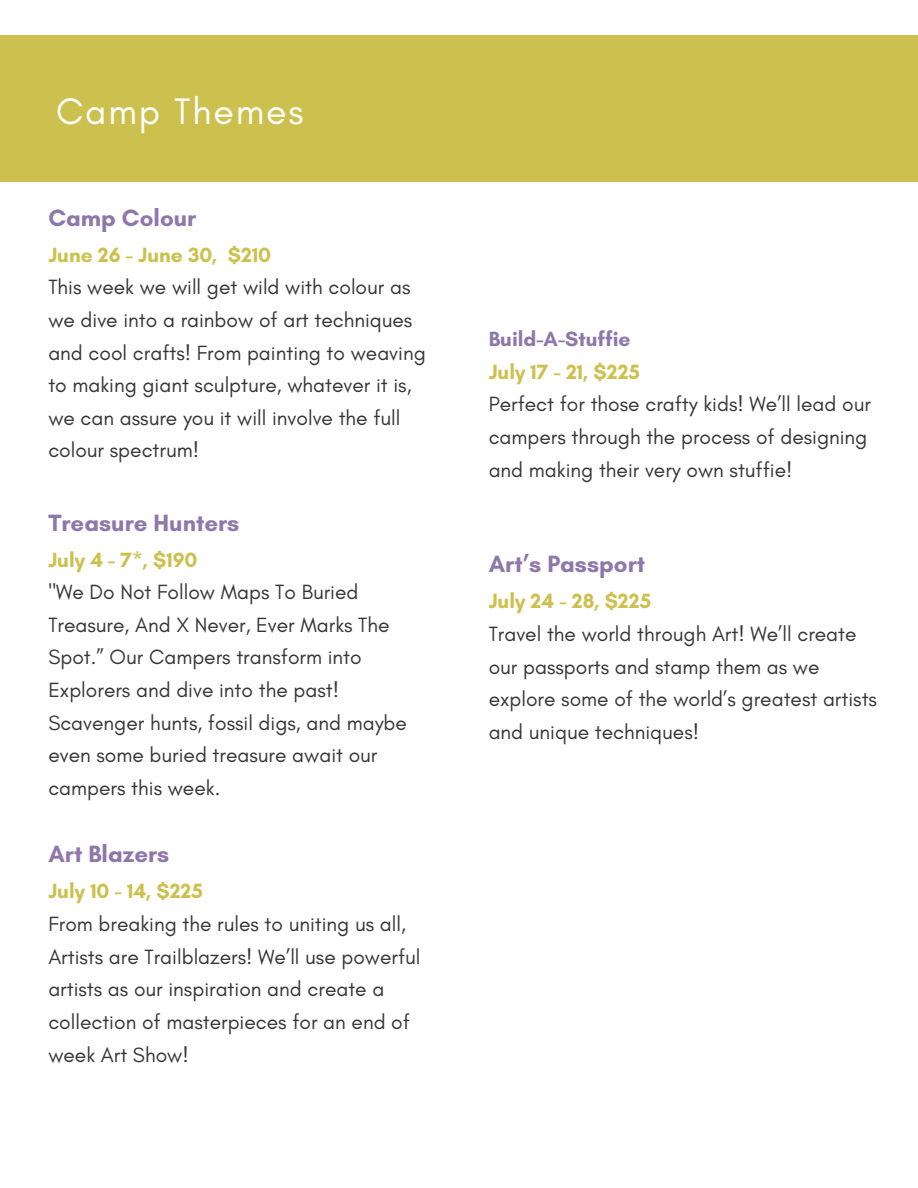
<style>
.page{position:relative;width:918px;height:1188px;background:#fff}
.page>*{position:absolute;margin:0;border:0;box-sizing:border-box;transform-origin:0 0}
.t1{font:37.5px "Glacial Indifference";letter-spacing:.05em;color:#fff}
.t2{font:700 24px "Glacial Indifference";color:#8d77ab}
.t3{font:21px/32.7px "Glacial Indifference";color:#363636}
.t4{font:700 21px "Glacial Indifference";color:#ccc14f}
.t5{font:700 21px "Glacial Indifference";color:#8d77ab}
</style>
<div class="page">
<div style="left:0;top:36px;width:918px;height:146px;background:#ccc14f"></div>
<h1 class="t1" style="left:56px;top:89px;width:249px">Camp Themes</h1>
<p class="t2" style="left:48px;top:203px;width:150px">Camp Colour</p>
<p class="t4" style="left:48px;top:242px;width:224px">June 26 - June 30, $210</p>
<p class="t3" style="left:48px;top:271px;width:379px">This week we will get wild with colour as we dive into a rainbow of art techniques and cool crafts! From painting to weaving to making giant sculpture, whatever it is, we can assure you it will involve the full colour spectrum!</p>
<p class="t2" style="left:48px;top:508px;width:193px">Treasure Hunters</p>
<p class="t4" style="left:48px;top:547px;width:151px">July 4 - 7*, $190</p>
<p class="t3" style="left:48px;top:576px;width:360px">"We Do Not Follow Maps To Buried<br>Treasure, And X Never, Ever Marks The<br>Spot.” Our Campers transform into<br>Explorers and dive into the past!<br>Scavenger hunts, fossil digs, and maybe even some buried treasure await our campers this week.</p>
<p class="t2" style="left:48px;top:840px;width:123px">Art Blazers</p>
<p class="t4" style="left:48px;top:879px;width:156px">July 10 - 14, $225</p>
<p class="t3" style="left:48px;top:907px;width:374px">From breaking the rules to uniting us all, Artists are Trailblazers! We’ll use powerful artists as our inspiration and create a collection of masterpieces for an end of week Art Show!</p>
<p class="t5" style="left:489px;top:326px;width:143px">Build-A-Stuffie</p>
<p class="t4" style="left:489px;top:359px;width:153px">July 17 - 21, $225</p>
<p class="t3" style="left:489px;top:388px;width:384px">Perfect for those crafty kids! We’ll lead our campers through the process of designing and making their very own stuffie!</p>
<p class="t2" style="left:489px;top:549px;width:158px">Art’s Passport</p>
<p class="t4" style="left:489px;top:588px;width:164px">July 24 - 28, $225</p>
<p class="t3" style="left:489px;top:617px;width:390px">Travel the world through Art! We’ll create our passports and stamp them as we explore some of the world’s greatest artists and unique techniques!</p>
</div>
